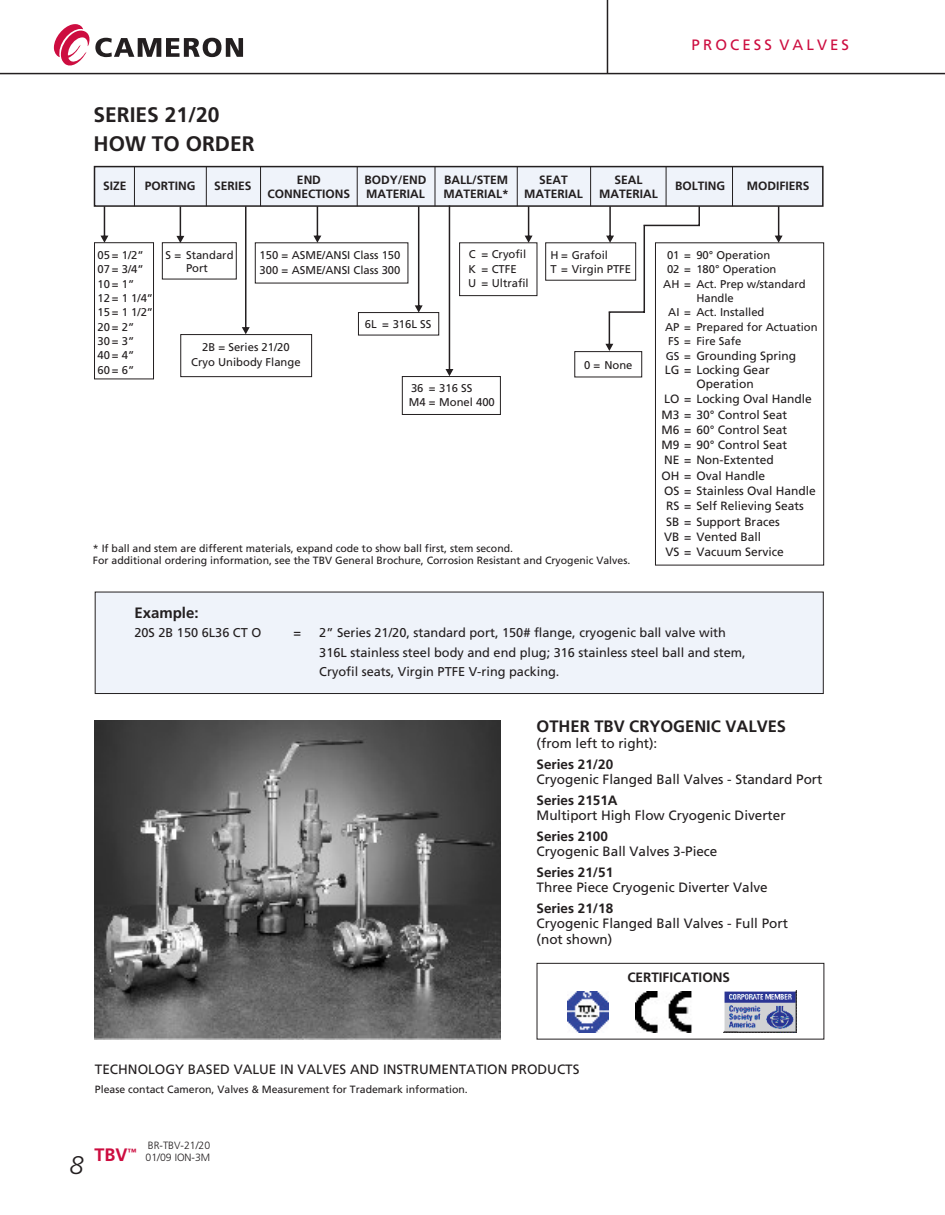
<style>
.page{position:relative;width:945px;height:1215px;background:#fff}
.page>*{position:absolute;margin:0;border:0;box-sizing:border-box;transform-origin:0 0}
.t1{font:italic 300 25.5px "Frutiger";color:#231f20}
.t2{font:700 21px/29.2px "Frutiger";color:#231f20}
.t3{font:700 18px "Frutiger";color:#cd0d40}
.t4{font:700 16.5px "Frutiger";color:#231f20}
.t5{font:15px "Frutiger Roman";letter-spacing:.21em;color:#cd0d40}
.t6{font:700 15px "Frutiger";color:#231f20}
.t7{font:13.5px/15.6px "Frutiger Roman";color:#231f20}
.t8{font:700 13.5px "Frutiger";color:#231f20}
.t9{font:12.75px/19.2px "Frutiger Roman";color:#231f20}
.t10{font:12px "Frutiger Roman";color:#231f20}
.t11{font:700 12px "Frutiger";color:#231f20}
.t12{font:11.25px/14.4px "Frutiger Roman";color:#231f20}
.t13{font:10.5px/12.1px "Frutiger Roman";color:#231f20}
.t14{font:300 10.5px/11.9px "Frutiger";color:#231f20}
.t15{font:700 9px "Frutiger";color:#cd0d40}
.s1{font-size:11.25px}
</style>
<div class="page">
<div style="left:180px;top:334px;width:132px;height:43px;border:1px solid #231f20"></div>
<div style="left:402px;top:376px;width:99px;height:39px;border:1px solid #231f20"></div>
<div style="left:94px;top:591px;width:730px;height:103px;background:#eff3fa"></div>
<div style="left:537px;top:963px;width:287px;height:77px;border:1px solid #231f20"></div>
<img style="left:94px;top:720px;width:406px;height:319px">
<svg style="left:93px;top:165px;width:731px;height:211px"></svg>
<div style="left:358px;top:312px;width:81px;height:23px;border:1px solid #231f20"></div>
<img style="left:636px;top:992px;width:56px;height:40px">
<img style="left:568px;top:992px;width:40px;height:41px">
<img style="left:723px;top:991px;width:74px;height:41px">
<svg style="left:54px;top:24px;width:189px;height:42px"></svg>
<hr style="left:0;top:73px;width:945px;height:1px;background:#231f20">
<hr style="left:607px;top:0;width:1px;height:73px;background:#231f20">
<h2 class="t2" style="left:94px;top:99px;width:163px">SERIES 21/20<br>HOW TO ORDER</h2>
<h3 class="t5" style="left:692px;top:36px;width:159px">PROCESS VALVES</h3>
<p class="t11" style="left:364px;top:173px;width:64px">BODY/END</p>
<p class="t11" style="left:297px;top:173px;width:25px">END</p>
<p class="t11" style="left:444px;top:173px;width:66px">BALL/STEM</p>
<p class="t11" style="left:539px;top:173px;width:30px">SEAT</p>
<p class="t11" style="left:614px;top:173px;width:30px">SEAL</p>
<p class="t11" style="left:103px;top:179px;width:25px">SIZE</p>
<p class="t11" style="left:145px;top:179px;width:52px">PORTING</p>
<p class="t11" style="left:214px;top:179px;width:39px">SERIES</p>
<p class="t11" style="left:675px;top:179px;width:52px">BOLTING</p>
<p class="t11" style="left:747px;top:179px;width:64px">MODIFIERS</p>
<p class="t11" style="left:268px;top:187px;width:84px">CONNECTIONS</p>
<p class="t11" style="left:366px;top:187px;width:60px">MATERIAL</p>
<p class="t11" style="left:443px;top:187px;width:67px">MATERIAL*</p>
<p class="t11" style="left:524px;top:187px;width:60px">MATERIAL</p>
<p class="t11" style="left:599px;top:187px;width:60px">MATERIAL</p>
<p class="t12" style="left:468px;top:247px;width:62px">C = Cryofil<br>K = CTFE<br>U = Ultrafil</p>
<p class="t12" style="left:550px;top:248px;width:82px">H = Grafoil<br>T = Virgin PTFE</p>
<p class="t12" style="left:260px;top:248px;width:142px">150 = ASME/ANSI Class 150<br>300 = ASME/ANSI Class 300</p>
<p class="t12" style="left:667px;top:248px;width:105px">01 = 90° Operation</p>
<p class="t12" style="left:667px;top:262px;width:111px">02 = 180° Operation</p>
<p class="t12" style="left:663px;top:277px;width:144px">AH = Act. Prep w/standard</p>
<p class="t12" style="left:696px;top:291px;width:39px">Handle</p>
<p class="t12" style="left:668px;top:305px;width:98px">AI = Act. Installed</p>
<p class="t12" style="left:665px;top:320px;width:154px">AP = Prepared for Actuation</p>
<p class="t12" style="left:668px;top:334px;width:75px">FS = Fire Safe</p>
<p class="t10" style="left:666px;top:349px;width:132px"><span class="s1">GS =</span> Grounding Spring</p>
<p class="t10" style="left:665px;top:363px;width:106px">LG = Locking Gear</p>
<p class="t10" style="left:696px;top:377px;width:59px">Operation</p>
<p class="t10" style="left:664px;top:392px;width:149px">LO = Locking Oval Handle</p>
<p class="t10" style="left:662px;top:407px;width:127px">M3 = 30° Control Seat</p>
<p class="t10" style="left:662px;top:423px;width:127px">M6 = 60° Control Seat</p>
<p class="t10" style="left:662px;top:438px;width:127px">M9 = 90° Control Seat</p>
<p class="t10" style="left:664px;top:453px;width:111px">NE = Non-Extented</p>
<p class="t10" style="left:662px;top:468px;width:105px">OH = Oval Handle</p>
<p class="t10" style="left:664px;top:484px;width:153px">OS = Stainless Oval Handle</p>
<p class="t10" style="left:666px;top:499px;width:139px">RS = Self Relieving Seats</p>
<p class="t10" style="left:666px;top:514px;width:115px">SB = Support Braces</p>
<p class="t10" style="left:664px;top:530px;width:98px">VB = Vented Ball</p>
<p class="t10" style="left:666px;top:545px;width:120px">VS = Vacuum Service</p>
<p class="t12" style="left:98px;top:248px;width:57px">05 = 1/2”<br>07 = 3/4”<br>10= 1”<br>12 = 1 1/4”<br>15 = 1 1/2”<br>20= 2”<br>30= 3”<br>40= 4”<br>60= 6”</p>
<p class="t12" style="left:166px;top:249px;width:69px;line-height:13px;text-align:center">S = Standard<br>Port</p>
<p class="t12" style="left:365px;top:317px;width:68px">6L = 316L SS</p>
<p class="t12" style="left:191px;top:340px;width:111px;text-align:center">2B = Series 21/20<br>Cryo Unibody Flange</p>
<p class="t12" style="left:584px;top:358px;width:50px">0 = None</p>
<p class="t12" style="left:411px;top:381px;width:63px">36 = 316 SS</p>
<p class="t12" style="left:409px;top:395px;width:87px">M4 = Monel 400</p>
<p class="t13" style="left:93px;top:542px;width:539px">* If ball and stem are different materials, expand code to show ball first, stem second.<br>For additional ordering information, see the TBV General Brochure, Corrosion Resistant and Cryogenic Valves.</p>
<h3 class="t6" style="left:134px;top:604px;width:66px">Example:</h3>
<p class="t9" style="left:134px;top:623px;width:128px">20S 2B 150 6L36 CT O</p>
<p class="t9" style="left:293px;top:623px;width:9px">=</p>
<p class="t9" style="left:319px;top:623px;width:428px">2” Series 21/20, standard port, 150# flange, cryogenic ball valve with<br>316L stainless steel body and end plug; 316 stainless steel ball and stem,<br>Cryofil seats, Virgin PTFE V-ring packing.</p>
<h3 class="t4" style="left:537px;top:717px;width:251px">OTHER TBV CRYOGENIC VALVES</h3>
<p class="t7" style="left:537px;top:736px;width:122px">(from left to right):</p>
<p class="t8" style="left:537px;top:756px;width:78px">Series 21/20</p>
<p class="t7" style="left:537px;top:772px;width:287px">Cryogenic Flanged Ball Valves - Standard Port</p>
<p class="t8" style="left:537px;top:792px;width:83px">Series 2151A</p>
<p class="t7" style="left:537px;top:808px;width:251px">Multiport High Flow Cryogenic Diverter</p>
<p class="t8" style="left:537px;top:828px;width:73px">Series 2100</p>
<p class="t7" style="left:537px;top:844px;width:182px">Cryogenic Ball Valves 3-Piece</p>
<p class="t8" style="left:537px;top:864px;width:78px">Series 21/51</p>
<p class="t7" style="left:537px;top:880px;width:233px">Three Piece Cryogenic Diverter Valve</p>
<p class="t8" style="left:537px;top:900px;width:78px">Series 21/18</p>
<p class="t7" style="left:537px;top:916px;width:253px">Cryogenic Flanged Ball Valves - Full Port (not shown)</p>
<p class="t8" style="left:627px;top:969px;width:104px">CERTIFICATIONS</p>
<p class="t7" style="left:95px;top:1061px;width:486px">TECHNOLOGY BASED VALUE IN VALVES AND INSTRUMENTATION PRODUCTS</p>
<p class="t13" style="left:95px;top:1083px;width:374px">Please contact Cameron, Valves &amp; Measurement for Trademark information.</p>
<h1 class="t1" style="left:69px;top:1151px;width:16px">8</h1>
<p class="t15" style="left:128px;top:1146px;width:10px">™</p>
<h3 class="t3" style="left:95px;top:1144px;width:35px">TBV</h3>
<p class="t14" style="left:146px;top:1140px;width:66px">BR-TBV-21/20<br>01/09 ION-3M</p>
</div>
